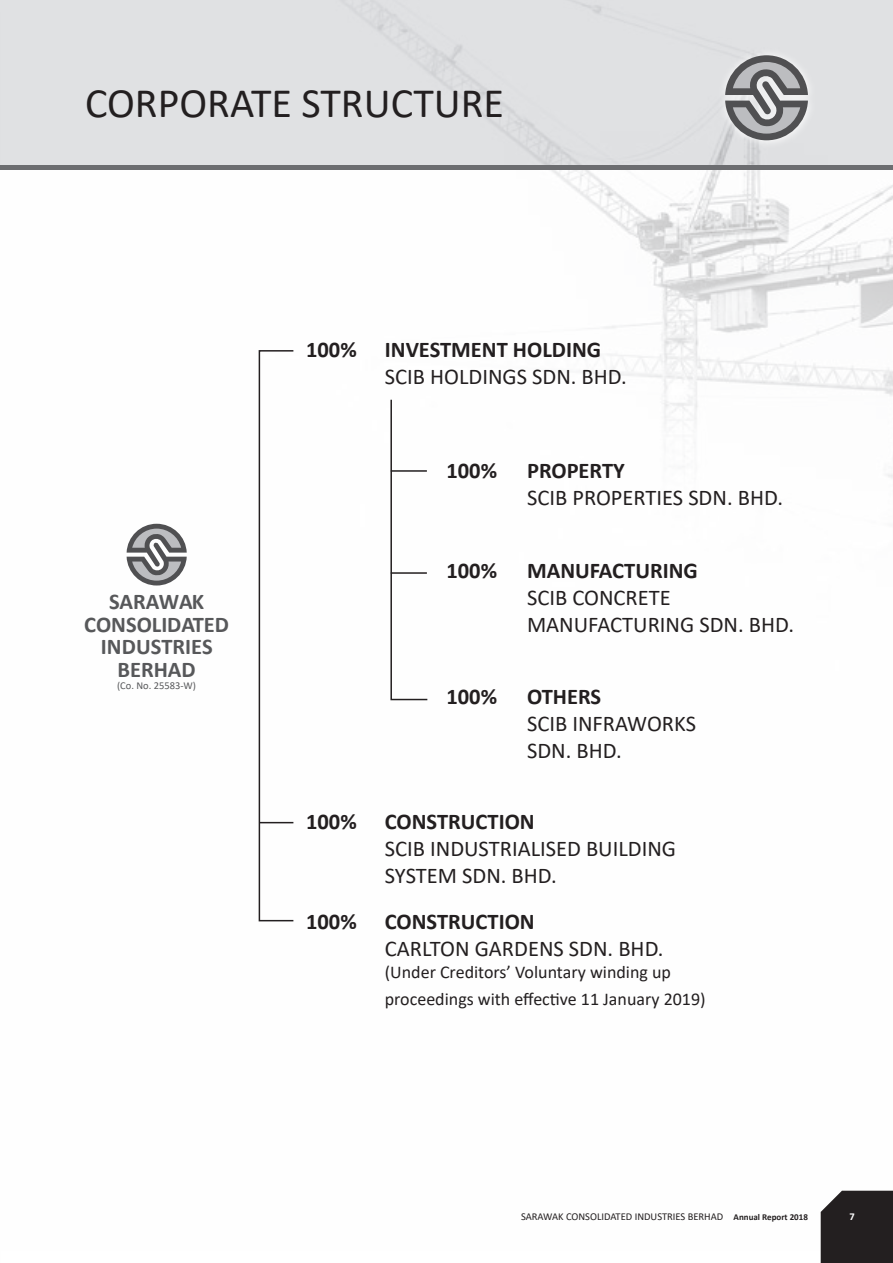
<style>
.page{position:relative;width:893px;height:1263px;background:#fff}
.page>*{position:absolute;margin:0;border:0;box-sizing:border-box;transform-origin:0 0}
.t1{font:42px "Calibri";color:#231f20}
.t2{font:22.5px/27px "Calibri";color:#231f20}
.t3{font:700 22.5px "Calibri";color:#231f20}
.t4{font:700 22.5px/22.5px "Calibri";color:#57585a;text-align:center}
.t5{font:18px/27px "Calibri";color:#231f20}
.t6{font:10.5px "Calibri";color:#231f20}
.t7{font:10.5px "Calibri";color:#57585a}
.t8{font:700 10.5px "Calibri";color:#fff}
.s1{font-weight:700;font-size:9px}
</style>
<div class="page">
<img style="left:1px;top:0;width:892px;height:1250px">
<div style="left:821px;top:1191px;width:72px;height:72px;background:#231f20"></div>
<hr style="left:0;top:0;width:1px;height:170px;background:#f0f1f2">
<div style="left:717px;top:47px;width:99px;height:102px;background:#e0e1e3"></div>
<svg style="left:725px;top:54px;width:83px;height:87px"></svg>
<hr style="left:0;top:166px;width:893px;height:4px;background:#6c6d70">
<svg style="left:127px;top:522px;width:60px;height:64px"></svg>
<div style="left:259px;top:350px;width:35px;height:571px;border:2px solid #231f20"></div>
<svg style="left:390px;top:398px;width:39px;height:303px"></svg>
<hr style="left:391px;top:572px;width:36px;height:2px;background:#231f20">
<hr style="left:391px;top:470px;width:36px;height:2px;background:#231f20">
<hr style="left:259px;top:822px;width:34px;height:1px;background:#231f20">
<h1 class="t1" style="left:85px;top:73px;width:420px">CORPORATE STRUCTURE</h1>
<p class="t4" style="left:84px;top:590px;width:146px">SARAWAK<br>CONSOLIDATED<br>INDUSTRIES<br>BERHAD</p>
<p class="t7" style="left:117px;top:678px;width:81px">(Co. No. 25583-W)</p>
<p class="t3" style="left:306px;top:334px;width:52px">100%</p>
<p class="t3" style="left:385px;top:334px;width:218px">INVESTMENT HOLDING</p>
<p class="t2" style="left:385px;top:363px;width:244px">SCIB HOLDINGS SDN. BHD.</p>
<p class="t3" style="left:306px;top:806px;width:52px">100%</p>
<p class="t3" style="left:306px;top:906px;width:52px">100%</p>
<p class="t3" style="left:446px;top:455px;width:52px">100%</p>
<p class="t3" style="left:527px;top:455px;width:99px">PROPERTY</p>
<p class="t2" style="left:527px;top:484px;width:257px">SCIB PROPERTIES SDN. BHD.</p>
<p class="t3" style="left:446px;top:555px;width:52px">100%</p>
<p class="t3" style="left:527px;top:555px;width:172px">MANUFACTURING</p>
<p class="t2" style="left:527px;top:584px;width:269px">SCIB CONCRETE<br>MANUFACTURING SDN. BHD.</p>
<p class="t3" style="left:446px;top:680px;width:52px">100%</p>
<p class="t3" style="left:527px;top:680px;width:76px">OTHERS</p>
<p class="t2" style="left:527px;top:709px;width:170px">SCIB INFRAWORKS<br>SDN. BHD.</p>
<p class="t3" style="left:385px;top:806px;width:151px">CONSTRUCTION</p>
<p class="t2" style="left:385px;top:834px;width:293px">SCIB INDUSTRIALISED BUILDING<br>SYSTEM SDN. BHD.</p>
<p class="t3" style="left:385px;top:906px;width:151px">CONSTRUCTION</p>
<p class="t2" style="left:385px;top:934px;width:280px">CARLTON GARDENS SDN. BHD.</p>
<p class="t5" style="left:385px;top:958px;width:322px">(Under Creditors’ Voluntary winding up proceedings with effective 11 January 2019)</p>
<p class="t6" style="left:521px;top:1209px;width:288px">SARAWAK CONSOLIDATED INDUSTRIES BERHAD <span class="s1">Annual Report 2018</span></p>
<p class="t8" style="left:849px;top:1209px;width:7px">7</p>
</div>
